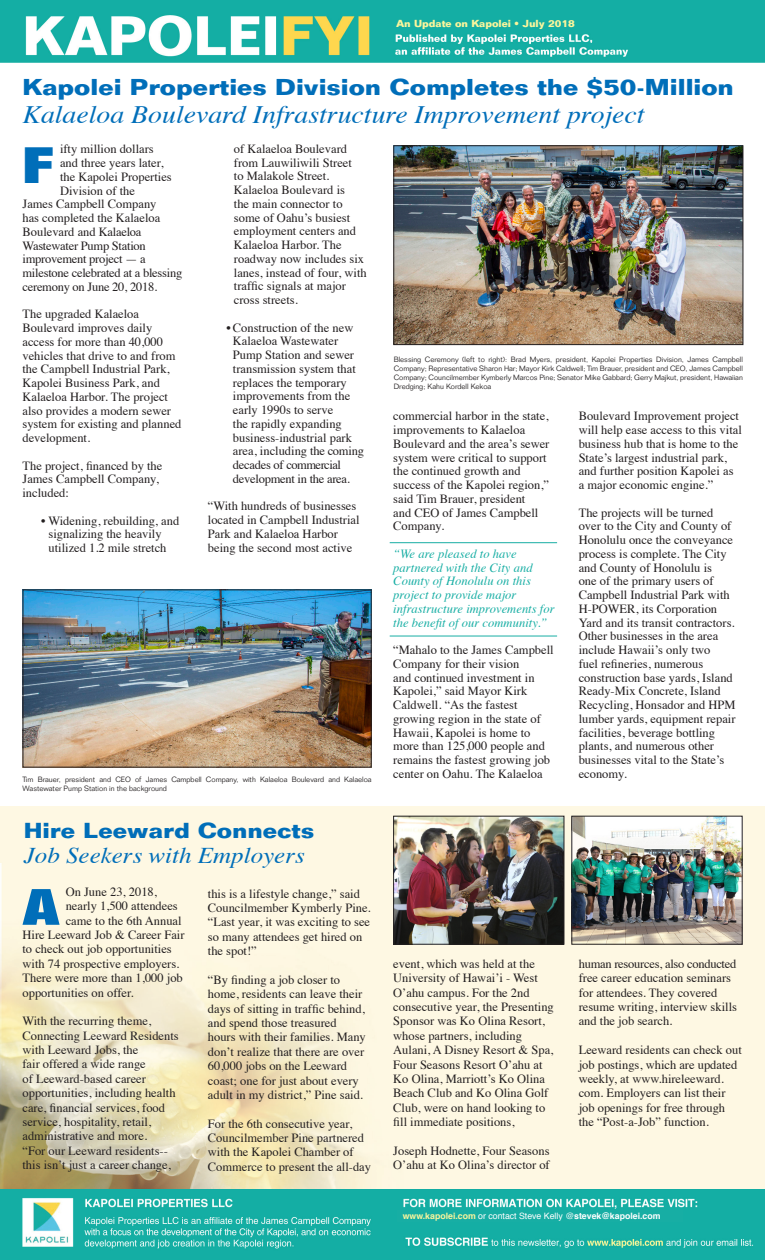
<style>
.page{position:relative;width:765px;height:1260px;background:#fff}
.page>*{position:absolute;margin:0;border:0;box-sizing:border-box;transform-origin:0 0}
.t1{font:800 50px "Folio";color:#006eb9}
.t2{font:italic 25px "Times";color:#006eb9;scale:1.11 1}
.t3{font:700 22.5px "Folio";color:#006eb9;scale:1.11 1}
.t4{font:italic 22.5px "Times";color:#006eb9;scale:1.11 1}
.t5{font:700 21.25px "Folio";color:#006eb9;scale:1.11 1}
.t6{font:12.5px/13.8px "Times";color:#231f20}
.t7{font:italic 12.5px/13.8px "Times";letter-spacing:.005em;color:#17aea4}
.t8{font:12.5px "Times";letter-spacing:-.02em;color:#231f20}
.t9{font:700 10px "Folio";color:#faf59c}
.t10{font:8.75px "Helvetica";color:#fff}
.t11{font:300 7.5px/9px "Folio";color:#231f20;text-align:justify}
.s1{font-weight:700;color:#faf59c}
.s2{font-weight:700}
</style>
<div class="page">
<img style="left:0;top:806px;width:765px;height:454px">
<img style="left:0;top:0;width:765px;height:62px">
<img style="left:395px;top:147px;width:346px;height:196px">
<div style="left:393px;top:145px;width:350px;height:200px;border:1px solid #231f20"></div>
<img style="left:24px;top:591px;width:346px;height:175px">
<div style="left:22px;top:589px;width:350px;height:179px;border:1px solid #231f20"></div>
<img style="left:395px;top:818px;width:167px;height:125px">
<div style="left:393px;top:816px;width:171px;height:129px;border:1px solid #231f20"></div>
<img style="left:573px;top:818px;width:167px;height:125px">
<div style="left:571px;top:816px;width:171px;height:129px;border:1px solid #231f20"></div>
<svg style="left:22px;top:889px;width:38px;height:36px"></svg>
<div style="left:398px;top:1210px;width:285px;height:12px;background:#17aea4"></div>
<hr style="left:390px;top:542px;width:167px;height:1px;background:#17aea4">
<hr style="left:390px;top:636px;width:167px;height:1px;background:#17aea4">
<p class="t9" style="left:396px;top:17px;width:180px">An Update on Kapolei • July 2018</p>
<p class="t3" style="left:22px;top:73px;width:642px">Kapolei Properties Division Completes the $50-Million</p>
<p class="t2" style="left:22px;top:93px;width:562px">Kalaeloa Boulevard Infrastructure Improvement project</p>
<p class="t6" style="left:60px;top:141px;width:95px">ifty million dollars</p>
<p class="t6" style="left:60px;top:155px;width:105px">and three years later,</p>
<p class="t6" style="left:60px;top:169px;width:113px">the Kapolei Properties</p>
<p class="t6" style="left:60px;top:182px;width:76px">Division of the</p>
<p class="t6" style="left:22px;top:196px;width:136px">James Campbell Company</p>
<p class="t6" style="left:22px;top:210px;width:139px">has completed the Kalaeloa</p>
<p class="t6" style="left:22px;top:224px;width:121px">Boulevard and Kalaeloa</p>
<p class="t8" style="left:22px;top:234px;width:125px">Wastewater Pump Station</p>
<p class="t8" style="left:22px;top:247px;width:125px">improvement project — a</p>
<p class="t8" style="left:22px;top:261px;width:161px">milestone celebrated at a blessing</p>
<p class="t8" style="left:22px;top:275px;width:136px">ceremony on June 20, 2018.</p>
<p class="t6" style="left:22px;top:306px;width:161px">The upgraded Kalaeloa<br>Boulevard improves daily access for more than 40,000 vehicles that drive to and from the Campbell Industrial Park,<br>Kapolei Business Park, and<br>Kalaeloa Harbor. The project also provides a modern sewer system for existing and planned development.</p>
<p class="t6" style="left:22px;top:457px;width:141px">The project, financed by the<br>James Campbell Company, included:</p>
<p class="t6" style="left:49px;top:512px;width:132px;text-indent:-7px">• Widening, rebuilding, and signalizing the heavily utilized 1.2 mile stretch</p>
<p class="t1" style="left:23px;top:137px;width:32px">F</p>
<p class="t6" style="left:234px;top:141px;width:134px">of Kalaeloa Boulevard from Lauwiliwili Street<br>to Malakole Street.<br>Kalaeloa Boulevard is<br>the main connector to some of Oahu’s busiest employment centers and<br>Kalaeloa Harbor. The roadway now includes six lanes, instead of four, with traffic signals at major cross streets.</p>
<p class="t6" style="left:233px;top:320px;width:133px;text-indent:-6px">•Construction of the new<br>Kalaeloa Wastewater<br>Pump Station and sewer transmission system that replaces the temporary improvements from the early 1990s to serve<br>the rapidly expanding business-industrial park area, including the coming decades of commercial development in the area.</p>
<p class="t6" style="left:208px;top:498px;width:153px">“With hundreds of businesses located in Campbell Industrial<br>Park and Kalaeloa Harbor being the second most active</p>
<p class="t11" style="left:394px;top:355px;width:351px">Blessing Ceremony (left to right): Brad Myers, president, Kapolei Properties Division, James Campbell Company; Representative Sharon Har; Mayor Kirk Caldwell; Tim Brauer, president and CEO, James Campbell Company; Councilmember Kymberly Marcos Pine; Senator Mike Gabbard; Gerry Majkut, president, Hawaiian Dredging; Kahu Kordell Kekoa</p>
<p class="t6" style="left:393px;top:408px;width:158px">commercial harbor in the state, improvements to Kalaeloa<br>Boulevard and the area’s sewer system were critical to support the continued growth and success of the Kapolei region,” said Tim Brauer, president<br>and CEO of James Campbell<br>Company.</p>
<p class="t7" style="left:393px;top:546px;width:163px">“We are pleased to have partnered with the City and<br>County of Honolulu on this project to provide major infrastructure improvements for the benefit of our community.”</p>
<p class="t6" style="left:393px;top:642px;width:162px">“Mahalo to the James Campbell<br>Company for their vision<br>and continued investment in<br>Kapolei,” said Mayor Kirk<br>Caldwell. “As the fastest growing region in the state of<br>Hawaii, Kapolei is home to more than 125,000 people and remains the fastest growing job center on Oahu. The Kalaeloa</p>
<p class="t6" style="left:579px;top:408px;width:165px">Boulevard Improvement project will help ease access to this vital business hub that is home to the<br>State’s largest industrial park, and further position Kapolei as a major economic engine.”</p>
<p class="t6" style="left:579px;top:504px;width:158px">The projects will be turned over to the City and County of<br>Honolulu once the conveyance process is complete. The City and County of Honolulu is<br>one of the primary users of<br>Campbell Industrial Park with<br>H-POWER, its Corporation<br>Yard and its transit contractors.<br>Other businesses in the area include Hawaii’s only two<br>fuel refineries, numerous construction base yards, Island<br>Ready-Mix Concrete, Island<br>Recycling, Honsador and HPM lumber yards, equipment repair facilities, beverage bottling plants, and numerous other businesses vital to the State’s economy.</p>
<p class="t11" style="left:22px;top:775px;width:351px">Tim Brauer, president and CEO of James Campbell Company, with Kalaeloa Boulevard and Kalaeloa<br>Wastewater Pump Station in the background</p>
<p class="t5" style="left:24px;top:817px;width:263px">Hire Leeward Connects</p>
<p class="t4" style="left:24px;top:836px;width:255px">Job Seekers with Employers</p>
<p class="t6" style="left:66px;top:884px;width:93px">On June 23, 2018,</p>
<p class="t6" style="left:66px;top:898px;width:114px">nearly 1,500 attendees</p>
<p class="t6" style="left:66px;top:912px;width:117px">came to the 6th Annual</p>
<p class="t6" style="left:22px;top:927px;width:164px">Hire Leeward Job &amp; Career Fair</p>
<p class="t6" style="left:22px;top:941px;width:151px">to check out job opportunities</p>
<p class="t6" style="left:22px;top:956px;width:158px">with 74 prospective employers.</p>
<p class="t6" style="left:22px;top:970px;width:162px">There were more than 1,000 job</p>
<p class="t6" style="left:22px;top:984px;width:113px">opportunities on offer.</p>
<p class="t6" style="left:22px;top:1013px;width:158px;line-height:14.4px">With the recurring theme,<br>Connecting Leeward Residents with Leeward Jobs, the<br>fair offered a wide range<br>of Leeward-based career opportunities, including health care, financial services, food service, hospitality, retail, administrative and more.</p>
<p class="t6" style="left:22px;top:1142px;width:150px;line-height:14.4px">“For our Leeward residents-- this isn’t just a career change,</p>
<p class="t6" style="left:208px;top:885px;width:164px;line-height:14.4px">this is a lifestyle change,” said<br>Councilmember Kymberly Pine. “Last year, it was exciting to see so many attendees get hired on the spot!”</p>
<p class="t6" style="left:208px;top:971px;width:159px;line-height:14.4px">“By finding a job closer to home, residents can leave their days of sitting in traffic behind, and spend those treasured hours with their families. Many don’t realize that there are over<br>60,000 jobs on the Leeward coast; one for just about every adult in my district,” Pine said.</p>
<p class="t6" style="left:208px;top:1115px;width:165px;line-height:14.4px">For the 6th consecutive year,<br>Councilmember Pine partnered with the Kapolei Chamber of<br>Commerce to present the all-day</p>
<p class="t6" style="left:393px;top:955px;width:162px;line-height:14.4px">event, which was held at the<br>University of Hawai’i - West<br>O’ahu campus. For the 2nd consecutive year, the Presenting<br>Sponsor was Ko Olina Resort, whose partners, including<br>Aulani, A Disney Resort &amp; Spa,<br>Four Seasons Resort O’ahu at<br>Ko Olina, Marriott’s Ko Olina<br>Beach Club and Ko Olina Golf<br>Club, were on hand looking to fill immediate positions,</p>
<p class="t6" style="left:393px;top:1142px;width:158px;line-height:14.4px">Joseph Hodnette, Four Seasons<br>O’ahu at Ko Olina’s director of</p>
<p class="t6" style="left:579px;top:955px;width:160px;line-height:14.4px">human resources, also conducted free career education seminars for attendees. They covered resume writing, interview skills and the job search.</p>
<p class="t6" style="left:579px;top:1042px;width:165px;line-height:14.4px">Leeward residents can check out job postings, which are updated weekly, at www.hireleeward. com. Employers can list their job openings for free through the “Post-a-Job” function.</p>
<p class="t10" style="left:403px;top:1209px;width:259px"><span class="s1">www.kapolei.com</span> or contact Steve Kelly @<span class="s2">stevek@kapolei.com</span></p>
</div>
